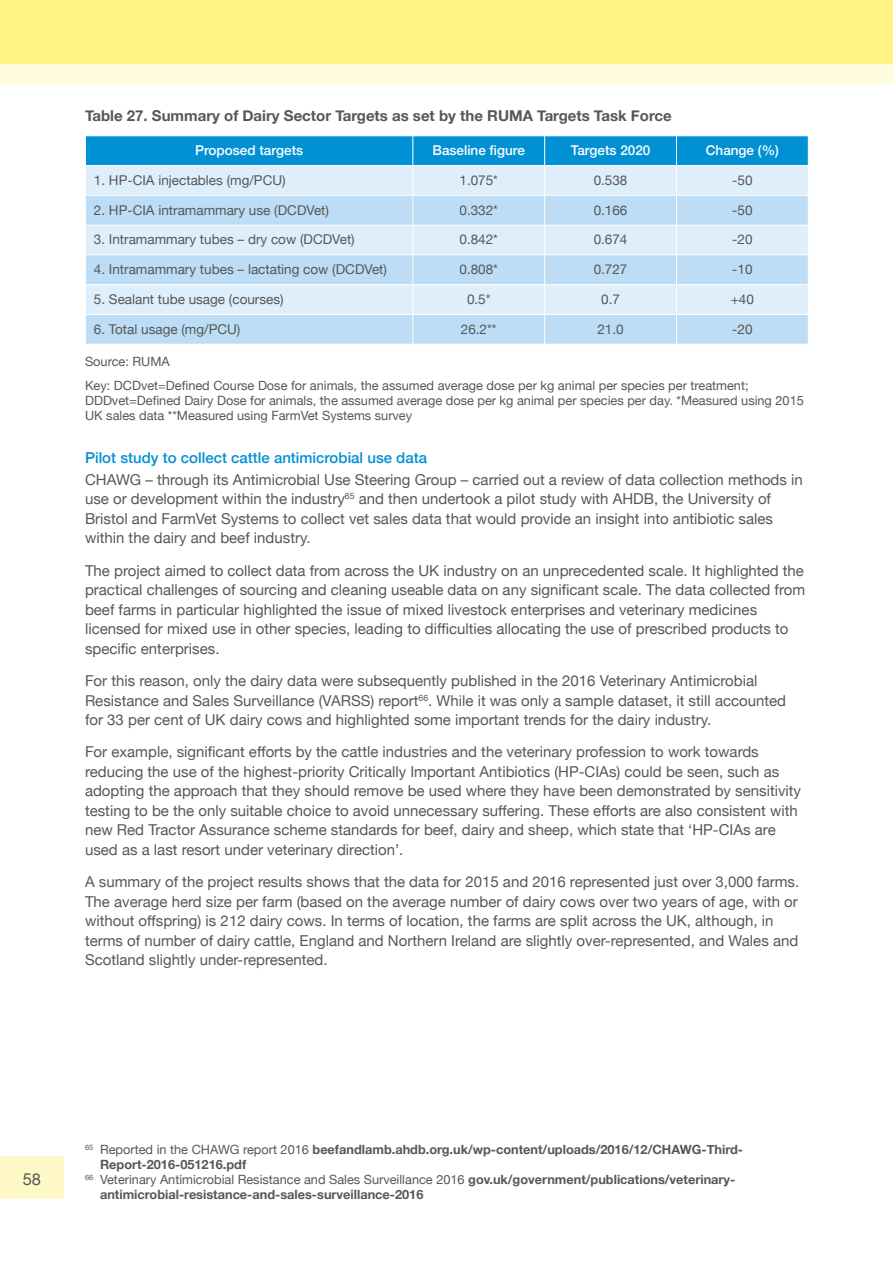
<style>
.page{position:relative;width:893px;height:1263px;background:#fff}
.page>*{position:absolute;margin:0;border:0;box-sizing:border-box;transform-origin:0 0}
.t1{font:16.5px "Helvetica Neue";color:#575756}
.CHAWG_MAIN_BODY{font:15px/19.5px "Helvetica Neue";color:#575756}
.CHAWG_TABLE_REFS{font:700 15px "Helvetica Neue";color:#575756}
.CHAWG_HEADING_2{font:500 15px "Helvetica Neue";color:#0090d4}
.TABLE_TEXT_BODY{font:13.5px "Helvetica Neue";color:#575756}
.TABLE_TEXT_TITLE{font:500 13.5px "Helvetica Neue";color:#fff}
.CHAWG_FOOTNOTES{font:700 12.75px/15px "Helvetica Neue";color:#575756}
.CHAWG_FOOTNOTES-2{font:12.75px/15px "Helvetica Neue";color:#575756}
.s1{font-weight:400}
</style>
<div class="page">
<div style="left:0;top:64px;width:893px;height:21px;background:#fffcdf"></div>
<div style="left:0;top:0;width:893px;height:64px;background:#fff482"></div>
<div style="left:0;top:1157px;width:64px;height:42px;background:#fff9c7"></div>
<svg style="left:85px;top:136px;width:724px;height:208px;background:#b3daf3"></svg>
<p class="CHAWG_TABLE_REFS" style="left:85px;top:104px;width:588px">Table 27. Summary of Dairy Sector Targets as set by the RUMA Targets Task Force</p>
<p class="TABLE_TEXT_TITLE" style="left:195px;top:140px;width:110px">Proposed targets</p>
<p class="TABLE_TEXT_TITLE" style="left:433px;top:140px;width:94px">Baseline figure</p>
<p class="TABLE_TEXT_TITLE" style="left:571px;top:140px;width:81px">Targets 2020</p>
<p class="TABLE_TEXT_TITLE" style="left:706px;top:140px;width:75px">Change (%)</p>
<p class="TABLE_TEXT_BODY" style="left:94px;top:170px;width:193px">1. HP-CIA injectables (mg/PCU)</p>
<p class="TABLE_TEXT_BODY" style="left:459px;top:170px;width:40px">1.075*</p>
<p class="TABLE_TEXT_BODY" style="left:594px;top:170px;width:35px">0.538</p>
<p class="TABLE_TEXT_BODY" style="left:732px;top:170px;width:22px">-50</p>
<p class="TABLE_TEXT_BODY" style="left:94px;top:200px;width:237px">2. HP-CIA intramammary use (DCDVet)</p>
<p class="TABLE_TEXT_BODY" style="left:459px;top:200px;width:40px">0.332*</p>
<p class="TABLE_TEXT_BODY" style="left:594px;top:200px;width:35px">0.166</p>
<p class="TABLE_TEXT_BODY" style="left:732px;top:200px;width:22px">-50</p>
<p class="TABLE_TEXT_BODY" style="left:94px;top:230px;width:262px">3. Intramammary tubes – dry cow (DCDVet)</p>
<p class="TABLE_TEXT_BODY" style="left:459px;top:230px;width:40px">0.842*</p>
<p class="TABLE_TEXT_BODY" style="left:594px;top:230px;width:35px">0.674</p>
<p class="TABLE_TEXT_BODY" style="left:732px;top:230px;width:22px">-20</p>
<p class="TABLE_TEXT_BODY" style="left:94px;top:260px;width:295px">4. Intramammary tubes – lactating cow (DCDVet)</p>
<p class="TABLE_TEXT_BODY" style="left:459px;top:260px;width:40px">0.808*</p>
<p class="TABLE_TEXT_BODY" style="left:594px;top:260px;width:35px">0.727</p>
<p class="TABLE_TEXT_BODY" style="left:732px;top:260px;width:22px">-10</p>
<p class="TABLE_TEXT_BODY" style="left:94px;top:289px;width:191px">5. Sealant tube usage (courses)</p>
<p class="TABLE_TEXT_BODY" style="left:467px;top:289px;width:25px">0.5*</p>
<p class="TABLE_TEXT_BODY" style="left:601px;top:289px;width:20px">0.7</p>
<p class="TABLE_TEXT_BODY" style="left:731px;top:289px;width:25px">+40</p>
<p class="TABLE_TEXT_BODY" style="left:94px;top:319px;width:148px">6. Total usage (mg/PCU)</p>
<p class="TABLE_TEXT_BODY" style="left:461px;top:319px;width:37px">26.2**</p>
<p class="TABLE_TEXT_BODY" style="left:597px;top:319px;width:28px">21.0</p>
<p class="TABLE_TEXT_BODY" style="left:732px;top:319px;width:22px">-20</p>
<p class="CHAWG_FOOTNOTES-2" style="left:85px;top:355px;width:86px">Source: RUMA</p>
<p class="CHAWG_FOOTNOTES-2" style="left:85px;top:378px;width:720px">Key: DCDvet=Defined Course Dose for animals, the assumed average dose per kg animal per species per treatment;<br>DDDvet=Defined Dairy Dose for animals, the assumed average dose per kg animal per species per day. *Measured using 2015<br>UK sales data **Measured using FarmVet Systems survey</p>
<p class="CHAWG_HEADING_2" style="left:85px;top:446px;width:344px">Pilot study to collect cattle antimicrobial use data</p>
<p class="CHAWG_MAIN_BODY" style="left:85px;top:471px;width:719px">CHAWG – through its Antimicrobial Use Steering Group – carried out a review of data collection methods in use or development within the industry<sup>65</sup> and then undertook a pilot study with AHDB, the University of Bristol and FarmVet Systems to collect vet sales data that would provide an insight into antibiotic sales within the dairy and beef industry.</p>
<p class="CHAWG_MAIN_BODY" style="left:85px;top:561px;width:722px">The project aimed to collect data from across the UK industry on an unprecedented scale. It highlighted the practical challenges of sourcing and cleaning useable data on any significant scale. The data collected from beef farms in particular highlighted the issue of mixed livestock enterprises and veterinary medicines licensed for mixed use in other species, leading to difficulties allocating the use of prescribed products to specific enterprises.</p>
<p class="CHAWG_MAIN_BODY" style="left:85px;top:672px;width:703px">For this reason, only the dairy data were subsequently published in the 2016 Veterinary Antimicrobial<br>Resistance and Sales Surveillance (VARSS) report<sup>66</sup>. While it was only a sample dataset, it still accounted for 33 per cent of UK dairy cows and highlighted some important trends for the dairy industry.</p>
<p class="CHAWG_MAIN_BODY" style="left:85px;top:743px;width:718px">For example, significant efforts by the cattle industries and the veterinary profession to work towards reducing the use of the highest-priority Critically Important Antibiotics (HP-CIAs) could be seen, such as adopting the approach that they should remove be used where they have been demonstrated by sensitivity testing to be the only suitable choice to avoid unnecessary suffering. These efforts are also consistent with new Red Tractor Assurance scheme standards for beef, dairy and sheep, which state that ‘HP-CIAs are used as a last resort under veterinary direction’.</p>
<p class="CHAWG_MAIN_BODY" style="left:85px;top:873px;width:716px">A summary of the project results shows that the data for 2015 and 2016 represented just over 3,000 farms.<br>The average herd size per farm (based on the average number of dairy cows over two years of age, with or without offspring) is 212 dairy cows. In terms of location, the farms are split across the UK, although, in terms of number of dairy cattle, England and Northern Ireland are slightly over-represented, and Wales and Scotland slightly under-represented.</p>
<p class="t1" style="left:23px;top:1167px;width:20px">58</p>
<p class="CHAWG_FOOTNOTES" style="left:100px;top:1142px;width:644px;text-indent:-15px"><sup>65</sup> <span class="s1">Reported in the CHAWG report 2016</span> beefandlamb.ahdb.org.uk/wp-content/uploads/2016/12/CHAWG-Third-<br>Report-2016-051216.pdf</p>
<p class="CHAWG_FOOTNOTES" style="left:100px;top:1172px;width:637px;text-indent:-15px"><sup>66</sup> <span class="s1">Veterinary Antimicrobial Resistance and Sales Surveillance 2016</span> gov.uk/government/publications/veterinary&shy;antimicrobial-resistance-and-sales-surveillance-2016</p>
</div>
